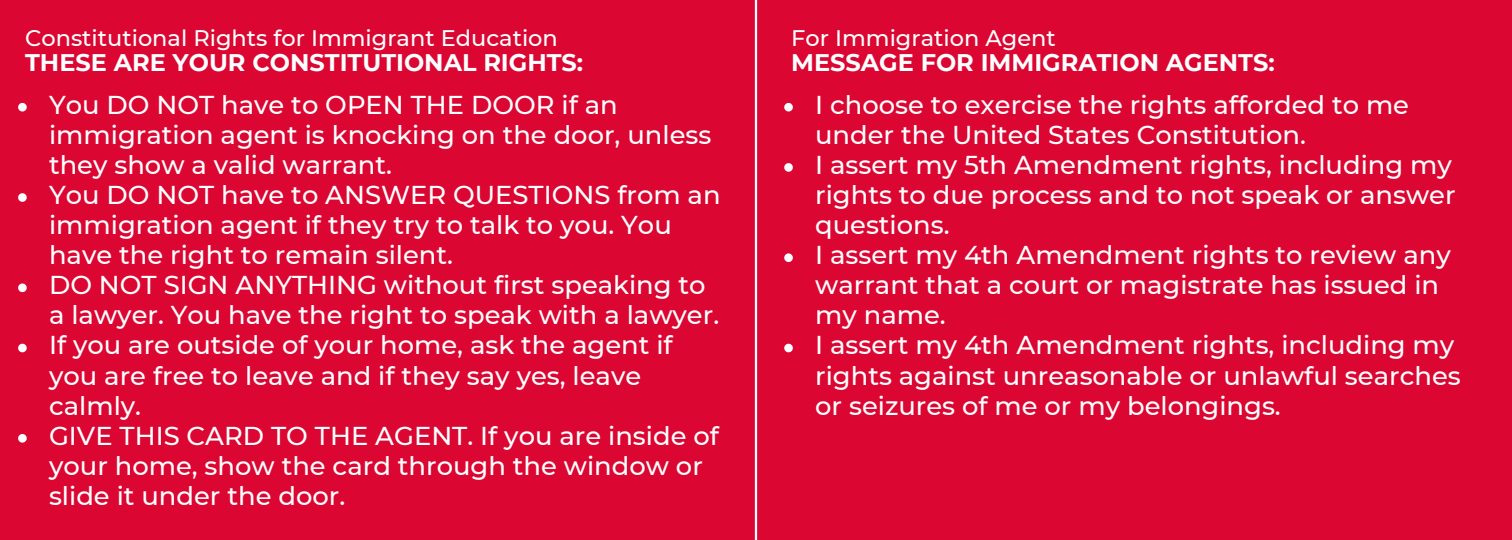
<style>
.page{position:relative;width:1512px;height:540px;background:#db0632}
.page>*{position:absolute;margin:0;border:0;box-sizing:border-box;transform-origin:0 0}
.t1{font:500 25.8px/30px "Montserrat";color:#fff}
.t2{font:700 24px "Montserrat";color:#fff}
.t3{font:500 22.5px "Montserrat";color:#fff}
</style>
<div class="page">
<hr style="left:755px;top:0;width:2px;height:540px;background:#fff">
<svg style="left:18px;top:103px;width:9px;height:9px"></svg>
<svg style="left:18px;top:193px;width:9px;height:9px"></svg>
<svg style="left:18px;top:284px;width:9px;height:8px"></svg>
<svg style="left:18px;top:344px;width:9px;height:8px"></svg>
<svg style="left:18px;top:434px;width:9px;height:9px"></svg>
<svg style="left:784px;top:103px;width:9px;height:9px"></svg>
<svg style="left:784px;top:163px;width:9px;height:9px"></svg>
<svg style="left:784px;top:253px;width:9px;height:9px"></svg>
<svg style="left:784px;top:344px;width:9px;height:8px"></svg>
<h1 class="t3" style="left:25px;top:25px;width:534px">Constitutional Rights for Immigrant Education</h1>
<h1 class="t2" style="left:25px;top:47px;width:560px">THESE ARE YOUR CONSTITUTIONAL RIGHTS:</h1>
<p class="t1" style="left:49px;top:89px;width:664px">You DO NOT have to OPEN THE DOOR if an immigration agent is knocking on the door, unless they show a valid warrant.</p>
<p class="t1" style="left:49px;top:180px;width:673px">You DO NOT have to ANSWER QUESTIONS from an immigration agent if they try to talk to you. You have the right to remain silent.</p>
<p class="t1" style="left:49px;top:270px;width:672px">DO NOT SIGN ANYTHING without first speaking to a lawyer. You have the right to speak with a lawyer.</p>
<p class="t1" style="left:49px;top:330px;width:625px">If you are outside of your home, ask the agent if you are free to leave and if they say yes, leave calmly.</p>
<p class="t1" style="left:49px;top:421px;width:671px">GIVE THIS CARD TO THE AGENT. If you are inside of your home, show the card through the window or slide it under the door.</p>
<h2 class="t3" style="left:791px;top:25px;width:266px">For Immigration Agent</h2>
<h2 class="t2" style="left:791px;top:47px;width:485px">MESSAGE FOR IMMIGRATION AGENTS:</h2>
<p class="t1" style="left:815px;top:89px;width:595px">I choose to exercise the rights afforded to me under the United States Constitution.</p>
<p class="t1" style="left:815px;top:150px;width:642px">I assert my 5th Amendment rights, including my rights to due process and to not speak or answer questions.</p>
<p class="t1" style="left:815px;top:240px;width:637px">I assert my 4th Amendment rights to review any warrant that a court or magistrate has issued in my name.</p>
<p class="t1" style="left:815px;top:330px;width:647px">I assert my 4th Amendment rights, including my rights against unreasonable or unlawful searches or seizures of me or my belongings.</p>
</div>
